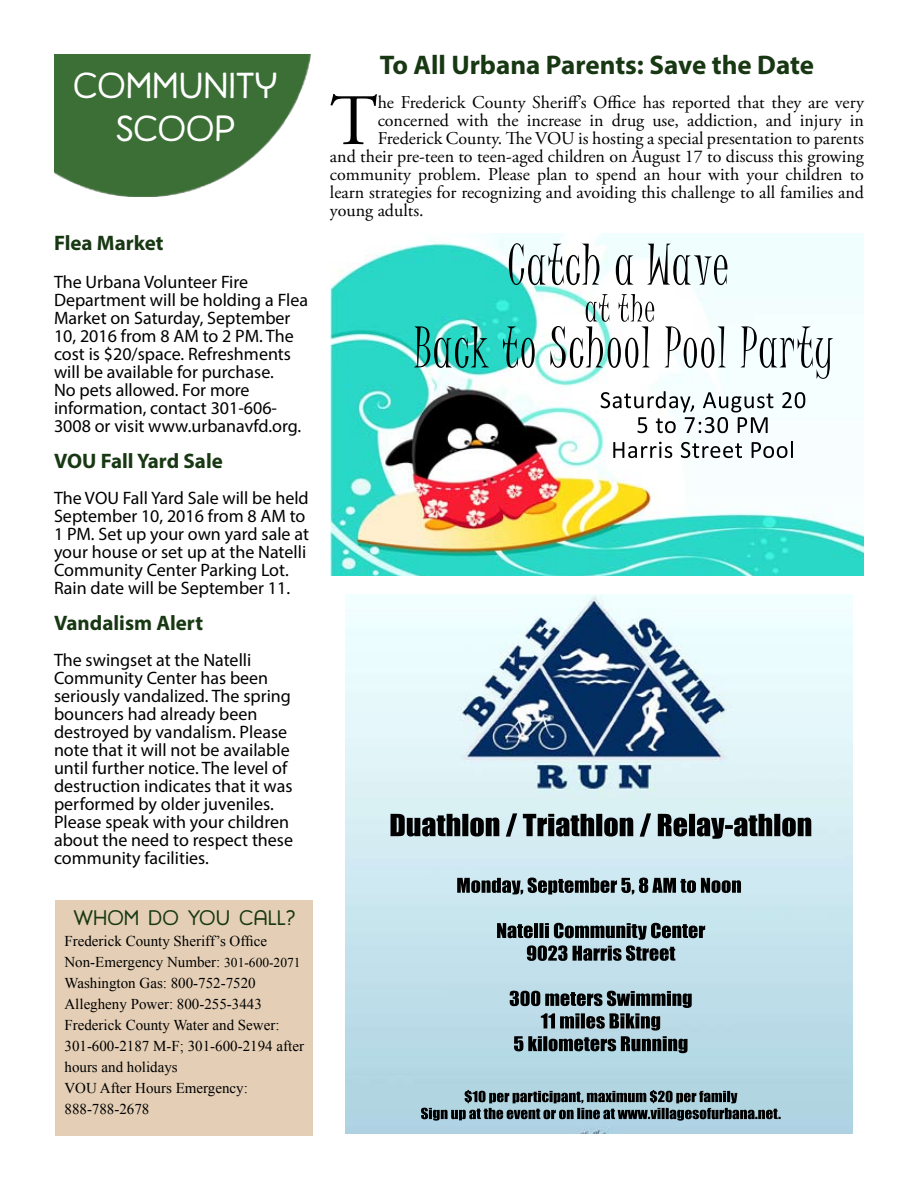
<style>
.page{position:relative;width:918px;height:1188px;background:#fff}
.page>*{position:absolute;margin:0;border:0;box-sizing:border-box;transform-origin:0 0}
.t1{font:72.3px "Adobe Garamond Pro";color:#000}
.t2{font:36px/43.2px "Harman Retro";color:#fff;text-align:center}
.t3{font:700 27px "Myriad Pro";color:#183813}
.t4{font:700 21px "Myriad Pro";color:#183813}
.t5{font:21px "Harman Retro";color:#183813}
.t6{font:18px/18px "Myriad Pro";color:#000}
.t7{font:18px "Adobe Garamond Pro";color:#000}
.t8{font:15px/21px "Times New Roman";color:#000}
.s1{font-size:13.5px}
</style>
<div class="page">
<img style="left:54px;top:54px;width:257px;height:143px">
<img style="left:345px;top:594px;width:508px;height:539px">
<img style="left:330px;top:234px;width:534px;height:342px">
<div style="left:56px;top:900px;width:258px;height:236px;background:#e4cfb6"></div>
<h2 class="t2" style="left:73px;top:65px;width:206px">COMMUNITY<br>SCOOP</h2>
<p class="t4" style="left:54px;top:229px;width:111px">Flea Market</p>
<p class="t6" style="left:54px;top:273px;width:256px">The Urbana Volunteer Fire<br>Department will be holding a Flea<br>Market on Saturday, September<br>10, 2016 from 8 AM to 2 PM. The cost is $20/space. Refreshments will be available for purchase.<br>No pets allowed. For more information, contact 301-606-<br>3008 or visit www.urbanavfd.org.</p>
<p class="t4" style="left:54px;top:447px;width:170px">VOU Fall Yard Sale</p>
<p class="t6" style="left:54px;top:489px;width:256px">The VOU Fall Yard Sale will be held<br>September 10, 2016 from 8 AM to<br>1 PM. Set up your own yard sale at your house or set up at the Natelli<br>Community Center Parking Lot.<br>Rain date will be September 11.</p>
<p class="t4" style="left:54px;top:609px;width:151px">Vandalism Alert</p>
<p class="t6" style="left:54px;top:651px;width:241px">The swingset at the Natelli<br>Community Center has been seriously vandalized. The spring bouncers had already been destroyed by vandalism. Please note that it will not be available until further notice. The level of destruction indicates that it was performed by older juveniles.<br>Please speak with your children about the need to respect these community facilities.</p>
<p class="t5" style="left:74px;top:906px;width:223px">WHOM DO YOU CALL?</p>
<p class="t8" style="left:64px;top:930px;width:241px">Frederick County Sheriff’s Office<br>Non-Emergency Number: <span class="s1">301-600-2071<br></span>Washington Gas: 800-752-7520<br>Allegheny Power: 800-255-3443<br>Frederick County Water and Sewer:<br>301-600-2187 M-F; 301-600-2194 after hours and holidays<br>VOU After Hours Emergency:<br>888-788-2678</p>
<h3 class="t3" style="left:380px;top:48px;width:436px">To All Urbana Parents: Save the Date</h3>
<h1 class="t1" style="left:330px;top:78px;width:49px">T</h1>
<p class="t7" style="left:378px;top:91px;width:488px">he Frederick County Sheriff’s Office has reported that they are very</p>
<p class="t7" style="left:378px;top:109px;width:488px">concerned with the increase in drug use, addiction, and injury in</p>
<p class="t7" style="left:378px;top:127px;width:488px">Frederick County. The VOU is hosting a special presentation to parents</p>
<p class="t7" style="left:330px;top:145px;width:535px">and their pre-teen to teen-aged children on August 17 to discuss this growing</p>
<p class="t7" style="left:330px;top:163px;width:536px">community problem. Please plan to spend an hour with your children to</p>
<p class="t7" style="left:330px;top:181px;width:536px">learn strategies for recognizing and avoiding this challenge to all families and</p>
<p class="t7" style="left:330px;top:199px;width:95px">young adults.</p>
</div>
